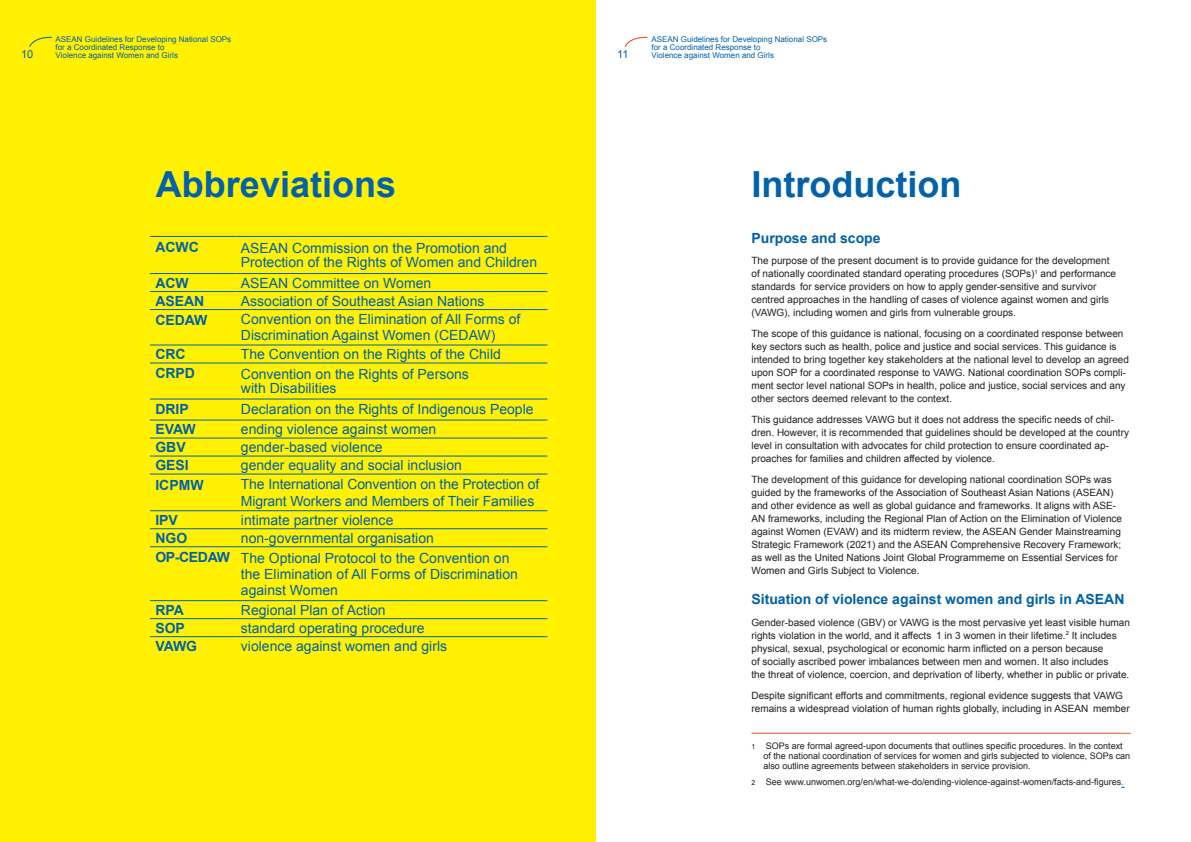
<style>
.page{position:relative;width:1191px;height:842px;background:#fff}
.page>*{position:absolute;margin:0;border:0;box-sizing:border-box;transform-origin:0 0}
.Section_Header__Space_after{font:700 36px "Arial";color:#0161aa}
.t1{font:14px/16px "Arial";color:#0161aa}
.Heading_2{font:700 14px "Arial";color:#0161aa}
.t2{font:11px "Arial";color:#0161aa}
.t3{font:10px/13px "Arial";color:#231f20}
.Footnotes{font:9px/10px "Arial";color:#231f20}
.Title_of_Report{font:8px/8px "Arial";color:#0161aa}
.s1{font-size:7px}
.s2{color:#0161aa}
</style>
<div class="page">
<svg style="left:624px;top:36px;width:24px;height:11px"></svg>
<div style="left:0;top:0;width:595px;height:842px;background:#fff101"></div>
<svg style="left:29px;top:36px;width:23px;height:11px"></svg>
<hr style="left:150px;top:236px;width:85px;height:1px;background:#0161aa">
<hr style="left:235px;top:236px;width:312px;height:1px;background:#0161aa">
<hr style="left:150px;top:273px;width:85px;height:1px;background:#0161aa">
<hr style="left:235px;top:273px;width:312px;height:1px;background:#0161aa">
<hr style="left:150px;top:291px;width:85px;height:1px;background:#0161aa">
<hr style="left:235px;top:291px;width:312px;height:1px;background:#0161aa">
<hr style="left:150px;top:309px;width:85px;height:1px;background:#0161aa">
<hr style="left:235px;top:309px;width:312px;height:1px;background:#0161aa">
<hr style="left:150px;top:345px;width:85px;height:1px;background:#0161aa">
<hr style="left:235px;top:345px;width:312px;height:1px;background:#0161aa">
<hr style="left:150px;top:363px;width:85px;height:1px;background:#0161aa">
<hr style="left:235px;top:363px;width:312px;height:1px;background:#0161aa">
<hr style="left:150px;top:399px;width:85px;height:1px;background:#0161aa">
<hr style="left:235px;top:399px;width:312px;height:1px;background:#0161aa">
<hr style="left:150px;top:420px;width:85px;height:1px;background:#0161aa">
<hr style="left:235px;top:420px;width:312px;height:1px;background:#0161aa">
<hr style="left:150px;top:438px;width:85px;height:1px;background:#0161aa">
<hr style="left:235px;top:438px;width:312px;height:1px;background:#0161aa">
<hr style="left:150px;top:456px;width:85px;height:1px;background:#0161aa">
<hr style="left:235px;top:456px;width:312px;height:1px;background:#0161aa">
<hr style="left:150px;top:474px;width:85px;height:1px;background:#0161aa">
<hr style="left:235px;top:474px;width:312px;height:1px;background:#0161aa">
<hr style="left:150px;top:510px;width:85px;height:1px;background:#0161aa">
<hr style="left:235px;top:510px;width:312px;height:1px;background:#0161aa">
<hr style="left:150px;top:528px;width:85px;height:1px;background:#0161aa">
<hr style="left:235px;top:528px;width:312px;height:1px;background:#0161aa">
<hr style="left:150px;top:546px;width:85px;height:1px;background:#0161aa">
<hr style="left:235px;top:546px;width:312px;height:1px;background:#0161aa">
<hr style="left:150px;top:600px;width:85px;height:1px;background:#0161aa">
<hr style="left:235px;top:600px;width:312px;height:1px;background:#0161aa">
<hr style="left:150px;top:618px;width:85px;height:1px;background:#0161aa">
<hr style="left:235px;top:618px;width:312px;height:1px;background:#0161aa">
<hr style="left:150px;top:636px;width:85px;height:1px;background:#0161aa">
<hr style="left:235px;top:636px;width:312px;height:1px;background:#0161aa">
<hr style="left:751px;top:733px;width:379px;height:1px;background:#f25b21">
<p class="t2" style="left:21px;top:47px;width:14px">10</p>
<p class="Title_of_Report" style="left:56px;top:35px;width:177px">ASEAN Guidelines for Developing National SOPs for a Coordinated Response to<br>Violence against Women and Girls</p>
<p class="Section_Header__Space_after" style="left:156px;top:161px;width:242px">Abbreviations</p>
<p class="Heading_2" style="left:155px;top:238px;width:45px">ACWC</p>
<p class="t1" style="left:241px;top:241px;width:298px;line-height:14px">ASEAN Commission on the Promotion and<br>Protection of the Rights of Women and Children</p>
<p class="Heading_2" style="left:155px;top:273px;width:35px">ACW</p>
<p class="t1" style="left:241px;top:275px;width:192px">ASEAN Committee on Women</p>
<p class="Heading_2" style="left:155px;top:291px;width:50px">ASEAN</p>
<p class="t1" style="left:241px;top:293px;width:245px">Association of Southeast Asian Nations</p>
<p class="Heading_2" style="left:155px;top:311px;width:54px">CEDAW</p>
<p class="t1" style="left:241px;top:312px;width:281px">Convention on the Elimination of All Forms of<br>Discrimination Against Women (CEDAW)</p>
<p class="Heading_2" style="left:155px;top:345px;width:32px">CRC</p>
<p class="t1" style="left:241px;top:346px;width:261px">The Convention on the Rights of the Child</p>
<p class="Heading_2" style="left:155px;top:364px;width:41px">CRPD</p>
<p class="t1" style="left:241px;top:367px;width:230px;line-height:14px">Convention on the Rights of Persons with Disabilities</p>
<p class="Heading_2" style="left:155px;top:400px;width:35px">DRIP</p>
<p class="t1" style="left:241px;top:402px;width:294px">Declaration on the Rights of Indigenous People</p>
<p class="Heading_2" style="left:155px;top:420px;width:42px">EVAW</p>
<p class="t1" style="left:241px;top:421px;width:197px">ending violence against women</p>
<p class="Heading_2" style="left:155px;top:438px;width:32px">GBV</p>
<p class="t1" style="left:241px;top:439px;width:143px">gender-based violence</p>
<p class="Heading_2" style="left:155px;top:456px;width:35px">GESI</p>
<p class="t1" style="left:241px;top:457px;width:222px">gender equality and social inclusion</p>
<p class="Heading_2" style="left:155px;top:475px;width:50px">ICPMW</p>
<p class="t1" style="left:241px;top:477px;width:300px">The International Convention on the Protection of<br>Migrant Workers and Members of Their Families</p>
<p class="Heading_2" style="left:155px;top:511px;width:24px">IPV</p>
<p class="t1" style="left:241px;top:512px;width:154px">intimate partner violence</p>
<p class="Heading_2" style="left:155px;top:529px;width:33px">NGO</p>
<p class="t1" style="left:241px;top:530px;width:194px">non-governmental organisation</p>
<p class="Heading_2" style="left:155px;top:548px;width:76px">OP-CEDAW</p>
<p class="t1" style="left:241px;top:550px;width:278px">The Optional Protocol to the Convention on the Elimination of All Forms of Discrimination against Women</p>
<p class="Heading_2" style="left:155px;top:601px;width:30px">RPA</p>
<p class="t1" style="left:241px;top:602px;width:146px">Regional Plan of Action</p>
<p class="Heading_2" style="left:155px;top:619px;width:31px">SOP</p>
<p class="t1" style="left:241px;top:620px;width:185px">standard operating procedure</p>
<p class="Heading_2" style="left:155px;top:637px;width:43px">VAWG</p>
<p class="t1" style="left:241px;top:638px;width:208px">violence against women and girls</p>
<p class="Title_of_Report" style="left:651px;top:35px;width:177px">ASEAN Guidelines for Developing National SOPs for a Coordinated Response to</p>
<p class="t2" style="left:617px;top:47px;width:13px">11</p>
<p class="Title_of_Report" style="left:651px;top:51px;width:124px">Violence against Women and Girls</p>
<p class="Section_Header__Space_after" style="left:751px;top:161px;width:211px">Introduction</p>
<p class="Heading_2" style="left:751px;top:229px;width:131px">Purpose and scope</p>
<p class="t3" style="left:751px;top:255px;width:366px">The purpose of the present document is to provide guidance for the development of nationally coordinated standard operating procedures (SOPs)<sup>1</sup> and performance standards for service providers on how to apply gender-sensitive and survivor centred approaches in the handling of cases of violence against women and girls (VAWG), including women and girls from vulnerable groups.</p>
<p class="t3" style="left:751px;top:328px;width:379px">The scope of this guidance is national, focusing on a coordinated response between key sectors such as health, police and justice and social services. This guidance is intended to bring together key stakeholders at the national level to develop an agreed upon SOP for a coordinated response to VAWG. National coordination SOPs compli&shy;ment sector level national SOPs in health, police and justice, social services and any other sectors deemed relevant to the context.</p>
<p class="t3" style="left:751px;top:414px;width:379px">This guidance addresses VAWG but it does not address the specific needs of chil&shy;dren. However, it is recommended that guidelines should be developed at the country level in consultation with advocates for child protection to ensure coordinated ap&shy;proaches for families and children affected by violence.</p>
<p class="t3" style="left:751px;top:474px;width:372px">The development of this guidance for developing national coordination SOPs was guided by the frameworks of the Association of Southeast Asian Nations (ASEAN) and other evidence as well as global guidance and frameworks. It aligns with ASE-AN frameworks, including the Regional Plan of Action on the Elimination of Violence against Women (EVAW) and its midterm review, the ASEAN Gender Mainstreaming Strategic Framework (2021) and the ASEAN Comprehensive Recovery Framework; as well as the United Nations Joint Global Programmeme on Essential Services for Women and Girls Subject to Violence.</p>
<p class="Heading_2" style="left:751px;top:590px;width:374px">Situation of violence against women and girls in ASEAN</p>
<p class="t3" style="left:751px;top:616px;width:380px">Gender-based violence (GBV) or VAWG is the most pervasive yet least visible human rights violation in the world, and it affects 1 in 3 women in their lifetime.<sup>2</sup> It includes physical, sexual, psychological or economic harm inflicted on a person because<br>of socially ascribed power imbalances between men and women. It also includes<br>the threat of violence, coercion, and deprivation of liberty, whether in public or private.</p>
<p class="t3" style="left:751px;top:689px;width:380px">Despite significant efforts and commitments, regional evidence suggests that VAWG remains a widespread violation of human rights globally, including in ASEAN member</p>
<p class="Footnotes" style="left:763px;top:741px;width:368px;text-indent:-12px"><span class="s1">1</span> SOPs are formal agreed-upon documents that outlines specific procedures. In the context of the national coordination of services for women and girls subjected to violence, SOPs can also outline agreements between stakeholders in service provision.</p>
<p class="Footnotes" style="left:751px;top:777px;width:374px"><span class="s1">2</span> See www.unwomen.org/en/what-we-do/ending-violence-against-women/facts-and-figures<span class="s2">.</span></p>
</div>
